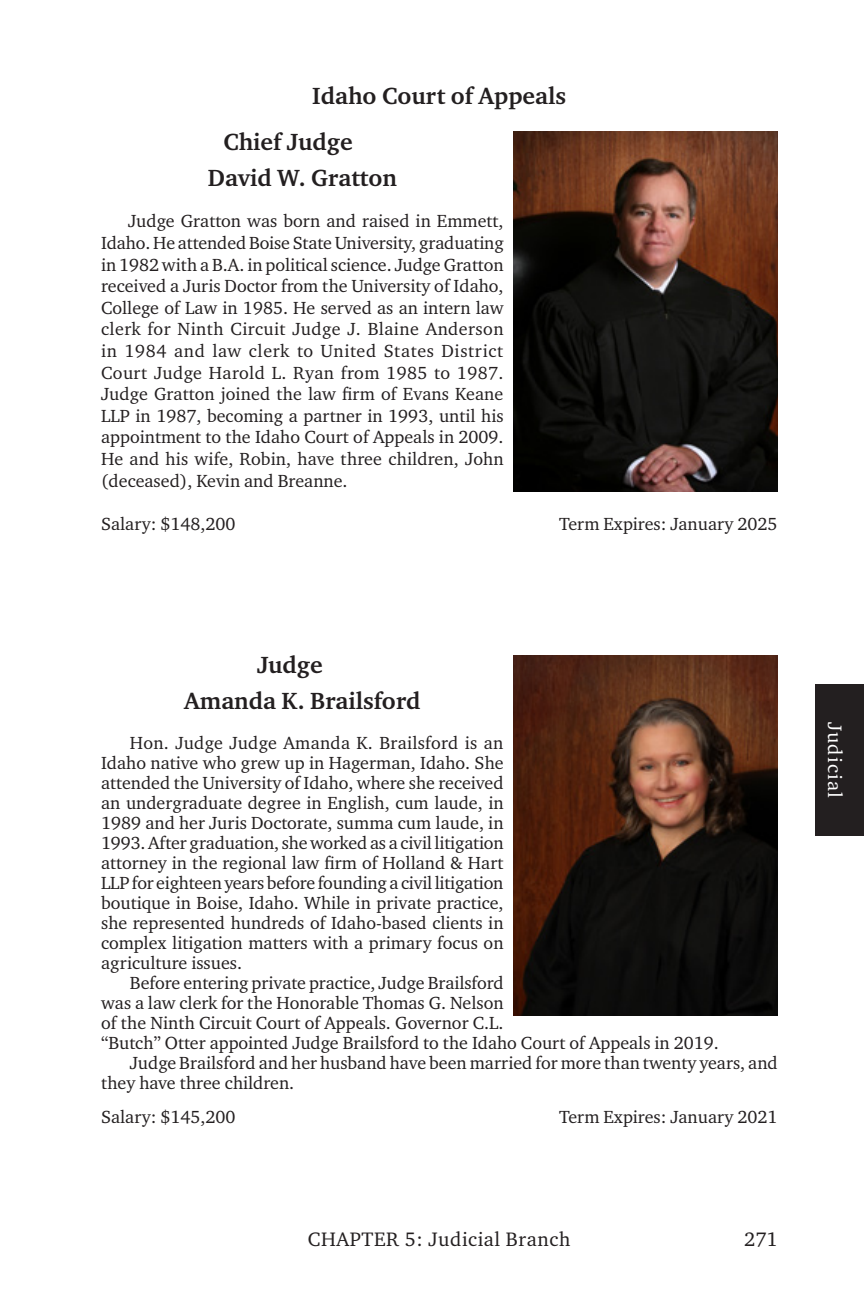
<style>
.page{position:relative;width:864px;height:1296px;background:#fff}
.page>*{position:absolute;margin:0;border:0;box-sizing:border-box;transform-origin:0 0}
.t1{font:700 24px "Charter ITC Std";color:#231f20}
.t2{font:20px "Charter ITC Std";letter-spacing:.03em;color:#231f20}
.t3{font:20px "Charter ITC Std";letter-spacing:.06em;color:#fff}
.text_1{font:18px/20px "Charter ITC Std";color:#231f20;text-align:justify}
</style>
<div class="page">
<div style="left:815px;top:684px;width:49px;height:151px;background:#231f20"></div>
<img style="left:514px;top:655px;width:264px;height:360px">
<img style="left:514px;top:132px;width:264px;height:360px">
<p class="t1" style="left:312px;top:81px;width:255px">Idaho Court of Appeals</p>
<p class="t1" style="left:223px;top:127px;width:131px">Chief Judge</p>
<p class="t1" style="left:208px;top:163px;width:191px">David W. Gratton</p>
<p class="text_1" style="left:101px;top:210px;width:404px;line-height:21.6px;text-indent:27px">Judge Gratton was born and raised in Emmett, Idaho. He attended Boise State University, graduating in 1982 with a B.A. in political science. Judge Gratton received a Juris Doctor from the University of Idaho, College of Law in 1985. He served as an intern law clerk for Ninth Circuit Judge J. Blaine Anderson in 1984 and law clerk to United States District Court Judge Harold L. Ryan from 1985 to 1987.<br>Judge Gratton joined the law firm of Evans Keane LLP in 1987, becoming a partner in 1993, until his appointment to the Idaho Court of Appeals in 2009.<br>He and his wife, Robin, have three children, John (deceased), Kevin and Breanne.</p>
<p class="text_1" style="left:101px;top:513px;width:136px">Salary: $148,200</p>
<p class="text_1" style="left:559px;top:513px;width:220px">Term Expires: January 2025</p>
<p class="t1" style="left:257px;top:650px;width:67px">Judge</p>
<p class="t1" style="left:184px;top:686px;width:238px">Amanda K. Brailsford</p>
<p class="text_1" style="left:101px;top:732px;width:404px;text-indent:29px">Hon. Judge Judge Amanda K. Brailsford is an Idaho native who grew up in Hagerman, Idaho. She attended the University of Idaho, where she received an undergraduate degree in English, cum laude, in 1989 and her Juris Doctorate, summa cum laude, in 1993. After graduation, she worked as a civil litigation attorney in the regional law firm of Holland &amp; Hart LLP for eighteen years before founding a civil litigation boutique in Boise, Idaho. While in private practice, she represented hundreds of Idaho-based clients in complex litigation matters with a primary focus on agriculture issues.</p>
<p class="text_1" style="left:101px;top:972px;width:619px;text-align:left;text-indent:29px">Before entering private practice, Judge Brailsford<br>was a law clerk for the Honorable Thomas G. Nelson<br>of the Ninth Circuit Court of Appeals. Governor C.L.<br>“Butch” Otter appointed Judge Brailsford to the Idaho Court of Appeals in 2019.</p>
<p class="text_1" style="left:101px;top:1052px;width:678px;text-indent:29px">Judge Brailsford and her husband have been married for more than twenty years, and they have three children.</p>
<p class="text_1" style="left:101px;top:1106px;width:136px">Salary: $145,200</p>
<p class="text_1" style="left:559px;top:1106px;width:220px">Term Expires: January 2021</p>
<p class="t2" style="left:308px;top:1226px;width:264px">CHAPTER 5: Judicial Branch</p>
<p class="t2" style="left:744px;top:1226px;width:35px">271</p>
<p class="t3" style="left:848px;top:722px;width:77px;rotate:90deg">Judicial</p>
</div>
